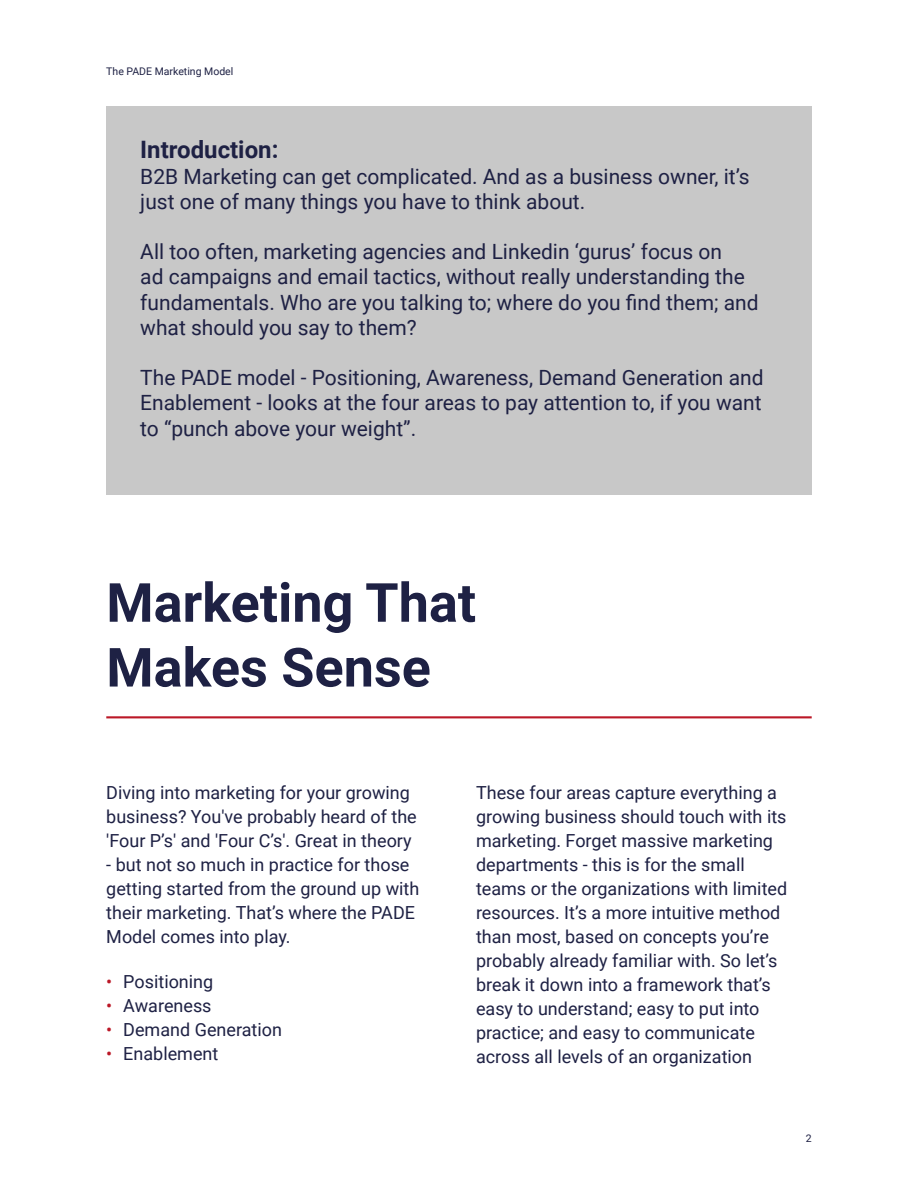
<style>
.page{position:relative;width:918px;height:1188px;background:#fff}
.page>*{position:absolute;margin:0;border:0;box-sizing:border-box;transform-origin:0 0}
.t1{font:700 54px/64.8px "Roboto";color:#1e2144}
.t2{font:700 24px "Roboto";color:#1e2144}
.t3{font:21px/25.2px "Roboto";color:#1e2144}
.t4{font:18px/24px "Roboto";color:#1e2144}
.t5{font:10.5px "Roboto";color:#1e2144}
.s1{color:#bb1827}
</style>
<div class="page">
<hr style="left:106px;top:716px;width:706px;height:2px;background:#bb1827">
<div style="left:106px;top:106px;width:706px;height:389px;background:#c8c8c8"></div>
<p class="t5" style="left:106px;top:64px;width:129px">The PADE Marketing Model</p>
<h2 class="t2" style="left:140px;top:133px;width:140px">Introduction:</h2>
<p class="t3" style="left:140px;top:163px;width:611px">B2B Marketing can get complicated. And as a business owner, it’s just one of many things you have to think about.</p>
<p class="t3" style="left:140px;top:238px;width:620px">All too often, marketing agencies and Linkedin ‘gurus’ focus on<br>ad campaigns and email tactics, without really understanding the fundamentals. Who are you talking to; where do you find them; and what should you say to them?</p>
<p class="t3" style="left:140px;top:364px;width:625px;text-align:justify">The PADE model - Positioning, Awareness, Demand Generation and Enablement - looks at the four areas to pay attention to, if you want to “punch above your weight”.</p>
<h1 class="t1" style="left:106px;top:568px;width:371px">Marketing That<br>Makes Sense</h1>
<p class="t4" style="left:106px;top:780px;width:312px">Diving into marketing for your growing business? You've probably heard of the 'Four P’s' and 'Four C’s'. Great in theory</p>
<p class="t4" style="left:106px;top:852px;width:315px">- but not so much in practice for those getting started from the ground up with their marketing. That’s where the PADE Model comes into play.</p>
<p class="t4" style="left:106px;top:969px;width:109px"><span class="s1">•</span> Positioning</p>
<p class="t4" style="left:106px;top:993px;width:107px"><span class="s1">•</span> Awareness</p>
<p class="t4" style="left:106px;top:1017px;width:177px"><span class="s1">•</span> Demand Generation</p>
<p class="t4" style="left:106px;top:1041px;width:114px"><span class="s1">•</span> Enablement</p>
<p class="t4" style="left:476px;top:780px;width:313px">These four areas capture everything a growing business should touch with its marketing. Forget massive marketing departments - this is for the small teams or the organizations with limited resources. It’s a more intuitive method than most, based on concepts you’re probably already familiar with. So let’s break it down into a framework that’s easy to understand; easy to put into practice; and easy to communicate across all levels of an organization</p>
<p class="t5" style="left:806px;top:1131px;width:7px">2</p>
</div>
